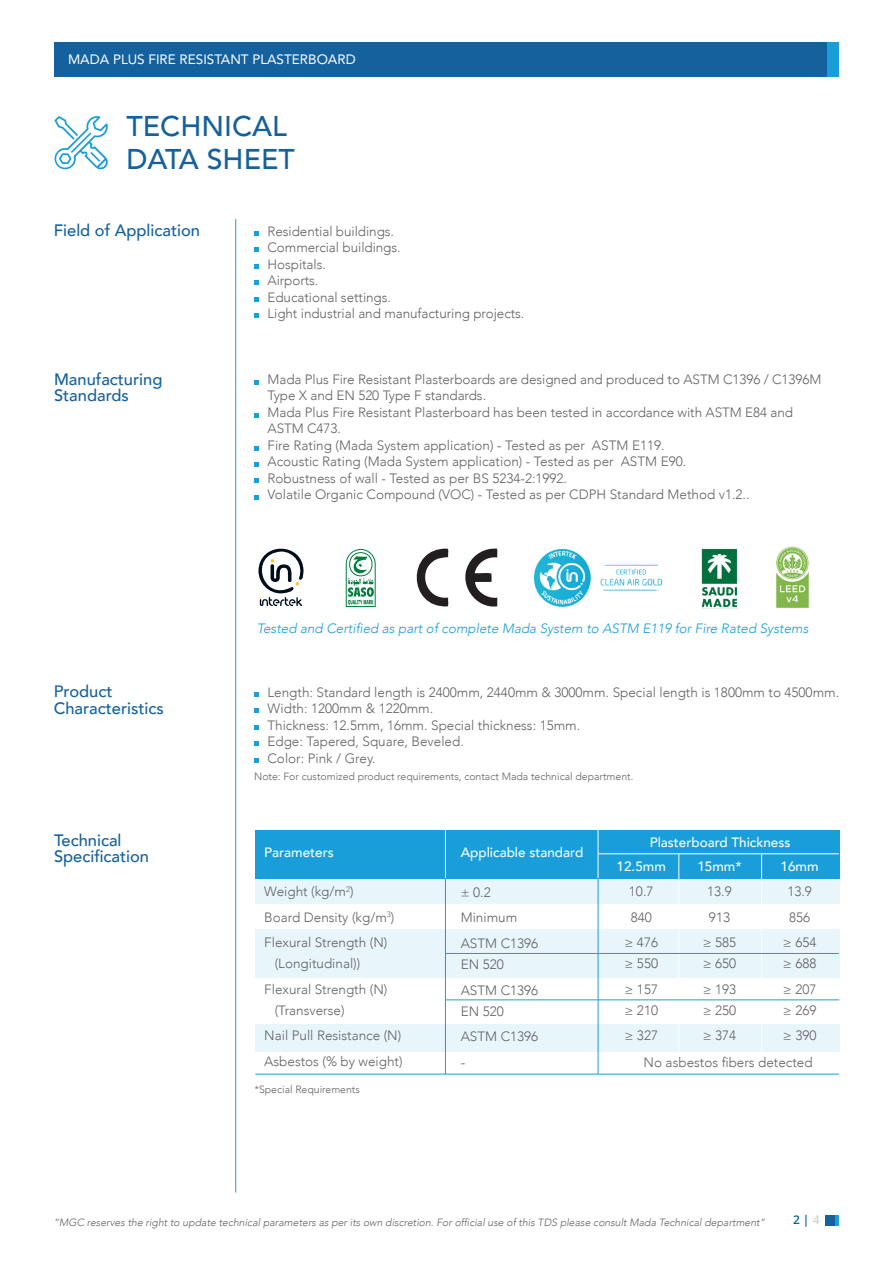
<style>
.page{position:relative;width:893px;height:1263px;background:#fff}
.page>*{position:absolute;margin:0;border:0;box-sizing:border-box;transform-origin:0 0}
.t1{font:500 28.5px/33px "Avenir";color:#15619d}
.t2{font:500 16.5px/16.5px "Avenir";color:#15619d}
.t3{font:300 13.5px/25.5px "Avenir";color:#636366}
.t4{font:italic 300 13.5px "Avenir";color:#199eda}
.t5{font:500 13.5px "Avenir";color:#fff}
.t6{font:13.5px "Avenir LT Std";color:#fff}
.t7{font:600 12px "Open Sans";color:#006893}
.t8{font:italic 300 10.5px "Avenir";color:#636366}
.t9{font:300 10.5px "Avenir";color:#636366}
.t10{font:300 7.8px "Avenir";color:#636366}
.s1{color:#d1d2d4}
</style>
<div class="page">
<div style="left:826px;top:1215px;width:10px;height:11px;background:#15619d"></div>
<svg style="left:836px;top:1215px;width:3px;height:11px"></svg>
<div style="left:54px;top:43px;width:774px;height:34px;background:#15619d"></div>
<svg style="left:255px;top:231px;width:4px;height:4px"></svg>
<svg style="left:255px;top:380px;width:4px;height:5px"></svg>
<svg style="left:255px;top:446px;width:4px;height:4px"></svg>
<svg style="left:255px;top:462px;width:4px;height:4px"></svg>
<svg style="left:255px;top:478px;width:4px;height:4px"></svg>
<svg style="left:255px;top:495px;width:4px;height:4px"></svg>
<svg style="left:255px;top:264px;width:4px;height:5px"></svg>
<svg style="left:255px;top:413px;width:4px;height:5px"></svg>
<svg style="left:255px;top:248px;width:4px;height:4px"></svg>
<svg style="left:255px;top:297px;width:4px;height:4px"></svg>
<svg style="left:255px;top:281px;width:4px;height:4px"></svg>
<svg style="left:255px;top:314px;width:4px;height:4px"></svg>
<div style="left:828px;top:43px;width:11px;height:34px;background:#199eda"></div>
<svg style="left:54px;top:116px;width:54px;height:53px"></svg>
<svg style="left:71px;top:132px;width:20px;height:21px"></svg>
<svg style="left:90px;top:152px;width:10px;height:10px"></svg>
<hr style="left:235px;top:219px;width:1px;height:974px;background:#199eda">
<svg style="left:255px;top:692px;width:4px;height:4px"></svg>
<svg style="left:255px;top:725px;width:4px;height:4px"></svg>
<svg style="left:255px;top:742px;width:4px;height:4px"></svg>
<svg style="left:255px;top:758px;width:4px;height:4px"></svg>
<svg style="left:255px;top:709px;width:4px;height:4px"></svg>
<svg style="left:258px;top:548px;width:46px;height:59px"></svg>
<svg style="left:345px;top:549px;width:31px;height:58px"></svg>
<svg style="left:465px;top:548px;width:33px;height:59px"></svg>
<svg style="left:416px;top:548px;width:33px;height:59px"></svg>
<img style="left:534px;top:549px;width:129px;height:58px">
<img style="left:701px;top:548px;width:37px;height:60px">
<img style="left:776px;top:547px;width:33px;height:61px">
<div style="left:255px;top:829px;width:584px;height:49px;background:#199eda"></div>
<div style="left:255px;top:878px;width:584px;height:25px;background:#e8f5fb"></div>
<div style="left:255px;top:1024px;width:584px;height:28px;background:#e8f5fb"></div>
<div style="left:255px;top:929px;width:584px;height:48px;background:#e8f5fb"></div>
<hr style="left:679px;top:854px;width:1px;height:203px;background:#fff">
<hr style="left:598px;top:853px;width:241px;height:1px;background:#fff">
<hr style="left:761px;top:854px;width:1px;height:203px;background:#fff">
<hr style="left:446px;top:953px;width:393px;height:1px;background:#199eda">
<hr style="left:446px;top:999px;width:393px;height:1px;background:#199eda">
<hr style="left:255px;top:1074px;width:584px;height:1px;background:#199eda">
<hr style="left:445px;top:829px;width:1px;height:49px;background:#fff">
<hr style="left:445px;top:878px;width:1px;height:196px;background:#199eda">
<hr style="left:598px;top:829px;width:1px;height:49px;background:#fff">
<hr style="left:598px;top:878px;width:1px;height:196px;background:#199eda">
<p class="t6" style="left:68px;top:52px;width:289px">MADA PLUS FIRE RESISTANT PLASTERBOARD</p>
<h1 class="t1" style="left:126px;top:108px;width:170px">TECHNICAL<br>DATA SHEET</h1>
<p class="t2" style="left:54px;top:221px;width:148px">Field of Application</p>
<p class="t3" style="left:267px;top:223px;width:258px;line-height:16.5px">Residential buildings.<br>Commercial buildings.<br>Hospitals.<br>Airports.<br>Educational settings.<br>Light industrial and manufacturing projects.</p>
<p class="t2" style="left:54px;top:370px;width:110px">Manufacturing<br>Standards</p>
<p class="t3" style="left:267px;top:366px;width:555px">Mada Plus Fire Resistant Plasterboards are designed and produced to ASTM C1396 C/ 1396M</p>
<p class="t3" style="left:267px;top:383px;width:220px">Type X and EN 520 Type F standards.</p>
<p class="t3" style="left:267px;top:399px;width:527px">Mada Plus Fire Resistant Plasterboard has been tested in accordance with ASTM E84 and</p>
<p class="t3" style="left:267px;top:416px;width:75px">ASTM C473.</p>
<p class="t3" style="left:592px;top:432px;width:74px">ASTM E119.</p>
<p class="t3" style="left:267px;top:432px;width:319px">Fire Rating (Mada System application -) Tested as per</p>
<p class="t3" style="left:267px;top:453px;width:484px;line-height:16.5px">Acoustic Rating (Mada System application -) Tested as per<br>Robustness of wall - Tested as per BS 5234-2:1992.<br>Volatile Organic Compound (VOC -) Tested as per CDPH Standard Method v1.2..</p>
<p class="t3" style="left:621px;top:449px;width:67px">ASTM E90.</p>
<p class="t4" style="left:257px;top:620px;width:553px">Tested and Certified as part of complete Mada System to ASTM E119 for Fire Rated Systems</p>
<p class="t2" style="left:54px;top:682px;width:111px">Product<br>Characteristics</p>
<p class="t3" style="left:267px;top:684px;width:573px;line-height:16.5px">Length: Standard length is 2400mm, 2440mm &amp; 3000mm. Special length is 1800mm to 4500mm.<br>Width: 1200mm &amp; 1220mm.<br>Thickness: 12.5mm, 16mm. Special thickness: 15mm.<br>Edge: Tapered, Square, Beveled.<br>Color: Pink / Grey.</p>
<p class="t9" style="left:254px;top:770px;width:381px">Note: For customized product requirements, contact Mada technical department.</p>
<p class="t2" style="left:54px;top:831px;width:97px">Technical<br>Specification</p>
<p class="t5" style="left:264px;top:841px;width:71px">Parameters</p>
<p class="t3" style="left:264px;top:879px;width:91px">Weight (kg m/ (</p>
<p class="t10" style="left:346px;top:884px;width:6px">2</p>
<p class="t3" style="left:264px;top:904px;width:132px">Board Density (kg m/ (<br>Flexural Strength N( (</p>
<p class="t3" style="left:264px;top:951px;width:125px;text-indent:11px">(Longitudinal ((<br>Flexural Strength N( (</p>
<p class="t3" style="left:264px;top:997px;width:140px;text-indent:11px">(Transverse(<br>Nail Pull Resistance N( (<br>Asbestos %( by weight(</p>
<p class="t10" style="left:387px;top:910px;width:6px">3</p>
<p class="t5" style="left:461px;top:841px;width:124px">Applicable standard</p>
<p class="t3" style="left:461px;top:879px;width:79px">± 0.2<br>Minimum<br>ASTM C1396</p>
<p class="t3" style="left:461px;top:951px;width:79px">EN 520<br>ASTM C1396</p>
<p class="t3" style="left:461px;top:998px;width:79px">EN 520<br>ASTM C1396 -</p>
<p class="t5" style="left:650px;top:830px;width:142px">Plasterboard Thickness</p>
<p class="t5" style="left:617px;top:854px;width:51px">12.5mm</p>
<p class="t3" style="left:624px;top:879px;width:35px;text-align:center">10.7<br>840<br>≤ 476</p>
<p class="t3" style="left:624px;top:951px;width:35px">≤ 550 ≤ 157</p>
<p class="t3" style="left:624px;top:997px;width:35px">≤ 210 ≤ 327</p>
<p class="t5" style="left:697px;top:854px;width:46px">15mm*</p>
<p class="t3" style="left:703px;top:879px;width:35px;text-align:center">13.9<br>913<br>≤ 585</p>
<p class="t3" style="left:703px;top:951px;width:35px">≤ 650 ≤ 193</p>
<p class="t3" style="left:703px;top:997px;width:35px">≤ 250 ≤ 374</p>
<p class="t5" style="left:781px;top:854px;width:40px">16mm</p>
<p class="t3" style="left:783px;top:879px;width:35px;text-align:center">13.9<br>856<br>≤ 654</p>
<p class="t3" style="left:783px;top:951px;width:35px">≤ 688 ≤ 207</p>
<p class="t3" style="left:783px;top:997px;width:35px">≤ 269 ≤ 390</p>
<p class="t3" style="left:644px;top:1049px;width:171px">No asbestos fibers detected</p>
<p class="t9" style="left:254px;top:1083px;width:107px">*Special Requirements</p>
<p class="t8" style="left:54px;top:1216px;width:713px">“MGC reserves the right to update technical parameters as per its own discretion. For official use of this TDS please consult Mada Technical department“</p>
<p class="t7" style="left:793px;top:1212px;width:28px"><span class="s1">4</span>|2</p>
</div>
